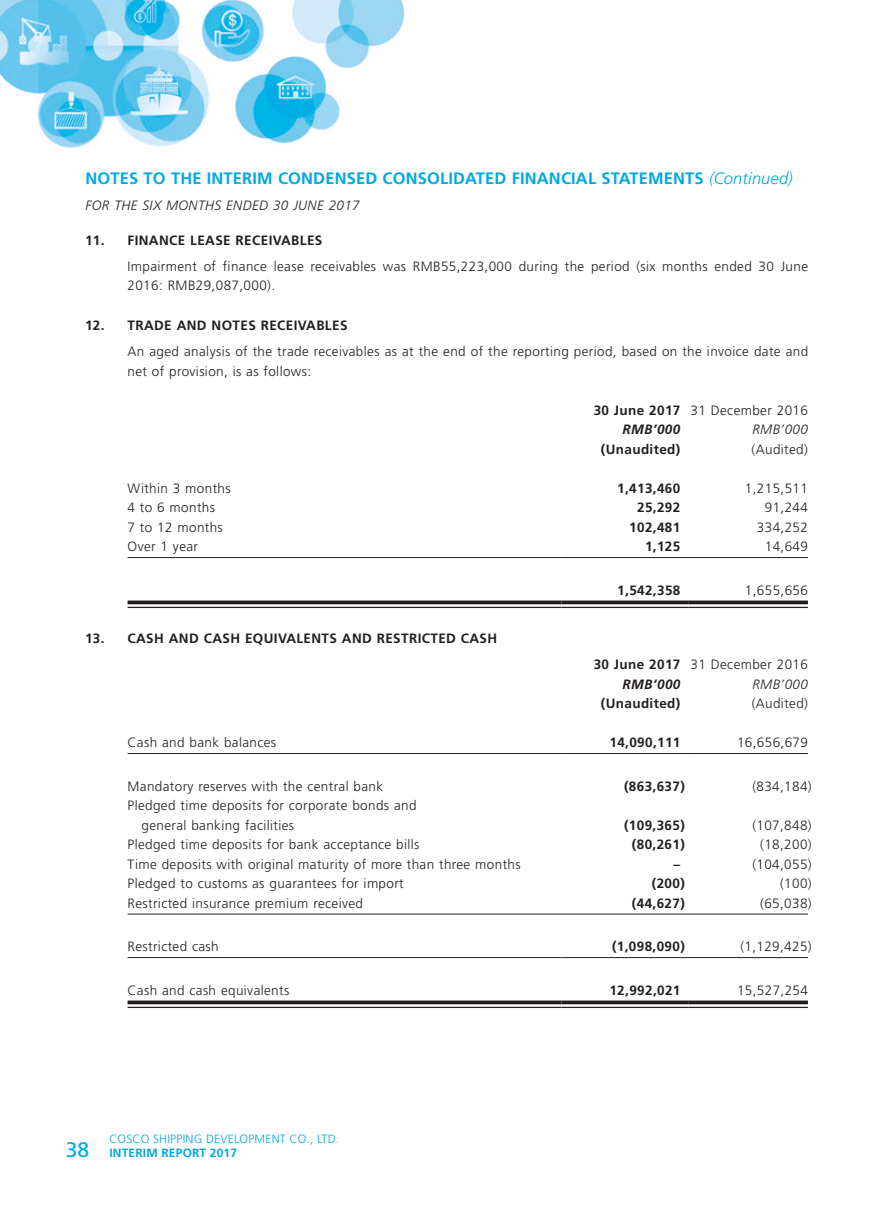
<style>
.page{position:relative;width:893px;height:1212px;background:#fff}
.page>*{position:absolute;margin:0;border:0;box-sizing:border-box;transform-origin:0 0}
.t1{font:700 16.5px "Frutiger LT Std";letter-spacing:.01em;color:#00a8e2}
.t2{font:italic 300 16.5px "Frutiger LT Std";letter-spacing:.01em;color:#00a8e2}
.t3{font:300 13.5px/19.5px "Frutiger LT Std";letter-spacing:.03em;color:#231f20}
.t4{font:700 13.5px "Frutiger LT Std";letter-spacing:.03em;color:#231f20}
.t5{font:italic 300 13.5px "Frutiger LT Std";letter-spacing:.03em;color:#231f20}
.t6{font:300 12px/14.4px "Frutiger LT Std";letter-spacing:.015em;color:#00a8e2}
.s1{font-weight:700;font-style:normal}
.s2{font-weight:700}
.s3{font-weight:700;font-style:italic}
.s4{font-weight:400;font-size:21px}
</style>
<div class="page">
<img style="left:0;top:0;width:405px;height:148px">
<hr style="left:128px;top:557px;width:433px;height:1px;background:#231f20">
<hr style="left:561px;top:557px;width:128px;height:1px;background:#231f20">
<hr style="left:689px;top:557px;width:119px;height:1px;background:#231f20">
<svg style="left:128px;top:600px;width:433px;height:4px;background:#403d3d"></svg>
<hr style="left:128px;top:607px;width:433px;height:1px;background:#231f20">
<svg style="left:561px;top:600px;width:128px;height:4px"></svg>
<hr style="left:561px;top:607px;width:128px;height:1px;background:#231f20">
<svg style="left:689px;top:600px;width:119px;height:4px"></svg>
<hr style="left:689px;top:607px;width:119px;height:1px;background:#231f20">
<hr style="left:128px;top:753px;width:433px;height:1px;background:#231f20">
<hr style="left:561px;top:753px;width:128px;height:1px;background:#231f20">
<hr style="left:689px;top:753px;width:119px;height:1px;background:#231f20">
<hr style="left:128px;top:914px;width:433px;height:1px;background:#231f20">
<hr style="left:561px;top:914px;width:128px;height:1px;background:#231f20">
<hr style="left:689px;top:914px;width:119px;height:1px;background:#231f20">
<hr style="left:128px;top:957px;width:433px;height:1px;background:#231f20">
<hr style="left:561px;top:957px;width:128px;height:1px;background:#231f20">
<hr style="left:689px;top:957px;width:119px;height:1px;background:#231f20">
<svg style="left:128px;top:1000px;width:433px;height:4px;background:#403d3e"></svg>
<hr style="left:128px;top:1007px;width:433px;height:1px;background:#231f20">
<svg style="left:561px;top:1000px;width:128px;height:4px"></svg>
<hr style="left:561px;top:1007px;width:128px;height:1px;background:#231f20">
<svg style="left:689px;top:1000px;width:119px;height:4px"></svg>
<hr style="left:689px;top:1007px;width:119px;height:1px;background:#231f20">
<p class="t1" style="left:85px;top:168px;width:12px">NOTE</p>
<p class="t1" style="left:129px;top:168px;width:94px">S TO THE INTER</p>
<p class="t1" style="left:252px;top:168px;width:285px">IM CONDENSED CONSOLIDATED FINAN</p>
<p class="t1" style="left:561px;top:168px;width:62px">CIAL STATEMENT</p>
<p class="t2" style="left:694px;top:169px;width:100px"><span class="s1">S</span> (Continued)</p>
<p class="t5" style="left:85px;top:197px;width:276px">FOR THE SIX MONTHS ENDED 30 JUNE 2017</p>
<p class="t4" style="left:85px;top:232px;width:65px">11. FINAN</p>
<p class="t4" style="left:169px;top:232px;width:155px">CE LEASE RECEIVABLES</p>
<p class="t3" style="left:128px;top:257px;width:682px">Impairment of finance lease receivables was RMB55,223,000 during the period (six months ended 30 June<br>2016: RMB29,087,000).</p>
<p class="t4" style="left:85px;top:318px;width:34px">12. TRA</p>
<p class="t4" style="left:154px;top:318px;width:68px">DEAND NOTE</p>
<p class="t4" style="left:248px;top:318px;width:101px">S RECEIVABLES</p>
<p class="t3" style="left:128px;top:342px;width:682px">An aged analysis of the trade receivables as at the end of the reporting period, based on the invoice date and net of provision, is as follows:</p>
<p class="t3" style="left:623px;top:400px;width:187px;text-indent:-29px"><span class="s2">30 June 2017</span> 31 December 2016<br><span class="s3">RMB’000</span></p>
<p class="t5" style="left:752px;top:422px;width:57px">RMB’000</p>
<p class="t4" style="left:601px;top:441px;width:81px">(Unaudited)</p>
<p class="t3" style="left:752px;top:439px;width:58px">(Audited)</p>
<p class="t3" style="left:128px;top:478px;width:105px">Within 3 months</p>
<p class="t4" style="left:617px;top:480px;width:65px">1,413,460</p>
<p class="t3" style="left:745px;top:478px;width:65px">1,215,511</p>
<p class="t3" style="left:128px;top:498px;width:89px">4 to 6 months</p>
<p class="t4" style="left:637px;top:499px;width:45px">25,292</p>
<p class="t3" style="left:765px;top:498px;width:45px">91,244</p>
<p class="t3" style="left:128px;top:517px;width:97px">7 to 12 months</p>
<p class="t4" style="left:629px;top:519px;width:53px">102,481</p>
<p class="t3" style="left:757px;top:517px;width:53px">334,252</p>
<p class="t3" style="left:128px;top:537px;width:72px">Over 1 year</p>
<p class="t4" style="left:645px;top:538px;width:37px">1,125</p>
<p class="t3" style="left:765px;top:537px;width:45px">14,649</p>
<p class="t4" style="left:617px;top:582px;width:65px">1,542,358</p>
<p class="t3" style="left:745px;top:580px;width:65px">1,655,656</p>
<p class="t4" style="left:85px;top:630px;width:228px">13. CASH AN D CASH EQUIVALENT</p>
<p class="t4" style="left:329px;top:630px;width:169px">S AN D RESTRICTE D CASH</p>
<p class="t3" style="left:623px;top:655px;width:187px;text-indent:-29px"><span class="s2">30 June 2017</span> 31 December 2016<br><span class="s3">RMB’000</span></p>
<p class="t5" style="left:752px;top:676px;width:57px">RMB’000</p>
<p class="t4" style="left:601px;top:695px;width:81px">(Unaudited)</p>
<p class="t3" style="left:752px;top:694px;width:58px">(Audited)</p>
<p class="t3" style="left:128px;top:733px;width:150px">Cash and bank balances</p>
<p class="t4" style="left:609px;top:734px;width:72px">14,090,111</p>
<p class="t3" style="left:737px;top:733px;width:72px">16,656,679</p>
<p class="t3" style="left:128px;top:776px;width:257px">Mandatory reserves with the central bank</p>
<p class="t4" style="left:624px;top:778px;width:62px">(863,637)</p>
<p class="t3" style="left:752px;top:776px;width:61px">(834,184)</p>
<p class="t3" style="left:141px;top:796px;width:277px;text-indent:-14px">Pledged time deposits for corporate bonds and general banking facilities</p>
<p class="t4" style="left:624px;top:817px;width:62px">(109,365)</p>
<p class="t3" style="left:752px;top:815px;width:61px">(107,848)</p>
<p class="t3" style="left:128px;top:835px;width:293px">Pledged time deposits for bank acceptance bills</p>
<p class="t4" style="left:632px;top:836px;width:54px">(80,261)</p>
<p class="t3" style="left:760px;top:835px;width:53px">(18,200)</p>
<p class="t3" style="left:128px;top:854px;width:395px">Time deposits with original maturity of more than three months</p>
<p class="t4" style="left:674px;top:856px;width:8px">–</p>
<p class="t3" style="left:752px;top:854px;width:61px">(104,055)</p>
<p class="t3" style="left:128px;top:874px;width:278px">Pledged to customs as guarantees for import</p>
<p class="t4" style="left:652px;top:875px;width:35px">(200)</p>
<p class="t3" style="left:780px;top:874px;width:33px">(100)</p>
<p class="t3" style="left:128px;top:893px;width:237px">Restricted insurance premium received</p>
<p class="t4" style="left:632px;top:895px;width:54px">(44,627)</p>
<p class="t3" style="left:760px;top:893px;width:53px">(65,038)</p>
<p class="t3" style="left:128px;top:937px;width:93px">Restricted cash</p>
<p class="t4" style="left:612px;top:938px;width:74px">(1,098,090)</p>
<p class="t3" style="left:740px;top:937px;width:73px">(1,129,425)</p>
<p class="t3" style="left:128px;top:980px;width:163px">Cash and cash equivalents</p>
<p class="t4" style="left:609px;top:982px;width:72px">12,992,021</p>
<p class="t3" style="left:737px;top:980px;width:72px">15,527,254</p>
<p class="t6" style="left:66px;top:1132px;width:275px;text-indent:44px">COSCO SHIPPING DEVELOPMENT CO., LTD.<br><span class="s4">38</span> <span class="s2">Interim REPORT 2017</span></p>
</div>
